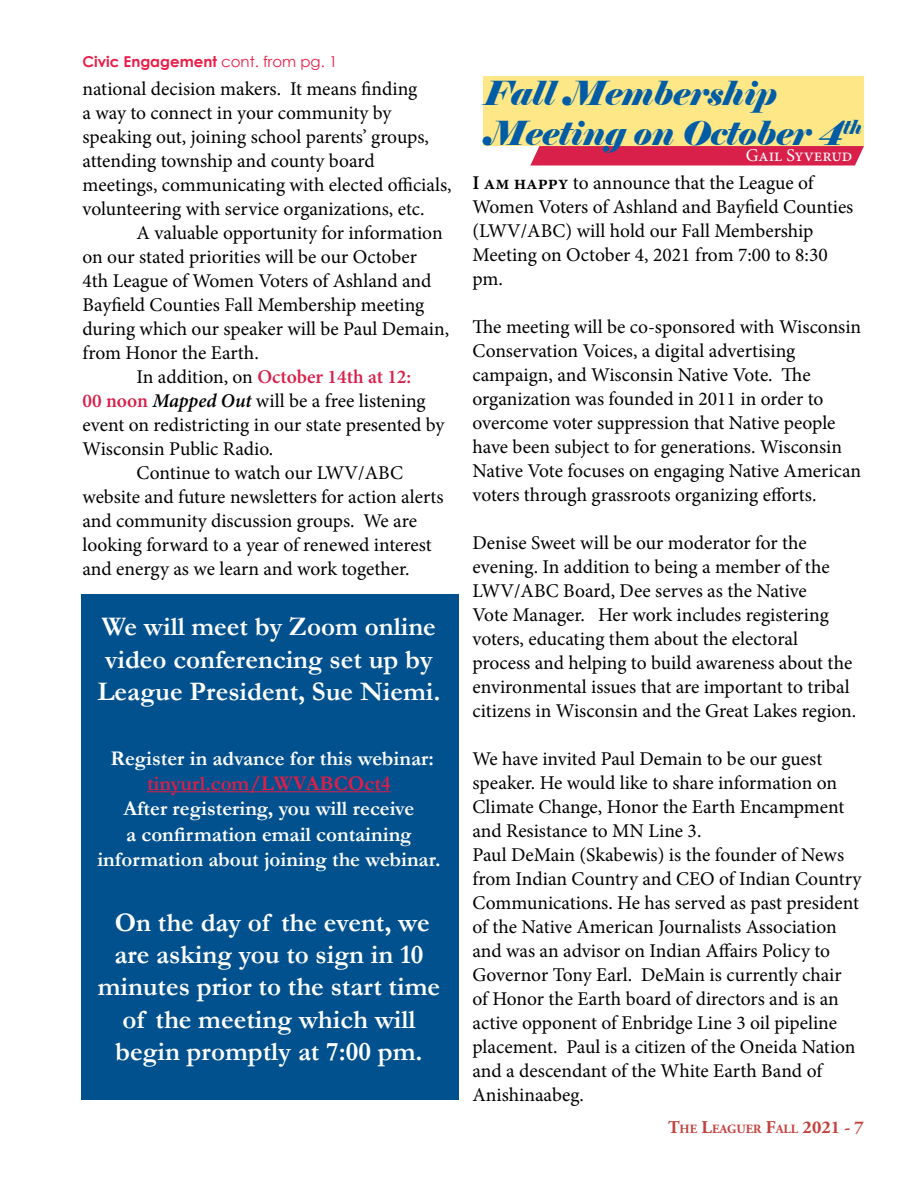
<style>
.page{position:relative;width:918px;height:1188px;background:#fff}
.page>*{position:absolute;margin:0;border:0;box-sizing:border-box;transform-origin:0 0}
.t1{font:italic 33px/39.6px "Elephant";color:#005da5}
.t2{font:700 27px/32.4px "Garamond";color:#fff}
.t3{font:700 21px/25.2px "Garamond";color:#fff;text-align:center}
.t4{font:700 21px "Garamond";color:#d8204a}
.t5{font:19.5px/24px "Minion Pro";color:#000}
.t6{font:600 19.5px "Minion Pro";color:#d8204a}
.t7{font:18px "Minion Pro";color:#fff}
.t8{font:700 15px "Century Gothic";color:#eb1d47}
.t9{font:700 12.6px "Adobe Garamond Pro";color:#c3423f}
.s1{font-weight:400}
.s2{font-weight:400;color:#000}
.s3{font-weight:600;color:#d8204a}
.s4{font-weight:600;font-style:italic}
.s5{font-weight:600}
.s6{font-size:18px}
</style>
<div class="page">
<div style="left:484px;top:76px;width:380px;height:70px;background:#fde787"></div>
<svg style="left:530px;top:146px;width:334px;height:20px;background:#da2c53"></svg>
<div style="left:81px;top:594px;width:378px;height:505px;background:#00518e"></div>
<hr style="left:147px;top:791px;width:244px;height:1px;background:#d8204a">
<p class="t8" style="left:82px;top:50px;width:256px">Civic Engagement <span class="s1">cont. from pg. 1</span></p>
<p class="t5" style="left:82px;top:77px;width:371px">national decision makers. It means finding<br>a way to connect in your community by speaking out, joining school parents’ groups, attending township and county board meetings, communicating with elected officials, volunteering with service organizations, etc.</p>
<p class="t5" style="left:136px;top:221px;width:308px">A valuable opportunity for information</p>
<p class="t5" style="left:82px;top:245px;width:336px">on our stated priorities will be our October</p>
<p class="t5" style="left:82px;top:269px;width:350px">4th League of Women Voters of Ashland and</p>
<p class="t5" style="left:82px;top:293px;width:343px">Bayfield Counties Fall Membership meeting</p>
<p class="t5" style="left:82px;top:317px;width:368px">during which our speaker will be Paul Demain,</p>
<p class="t5" style="left:82px;top:341px;width:178px">from Honor the Earth.</p>
<p class="t6" style="left:136px;top:364px;width:276px"><span class="s2">In addition, on</span> October 14th at 12:</p>
<p class="t5" style="left:82px;top:389px;width:345px"><span class="s3">00 noon</span> <span class="s4">Mapped Out</span> will be a free listening</p>
<p class="t5" style="left:82px;top:413px;width:364px">event on redistricting in our state presented by</p>
<p class="t5" style="left:82px;top:437px;width:192px">Wisconsin Public Radio.</p>
<p class="t5" style="left:136px;top:461px;width:268px">Continue to watch our LWV/ABC</p>
<p class="t5" style="left:82px;top:485px;width:363px">website and future newsletters for action alerts</p>
<p class="t5" style="left:82px;top:509px;width:336px">and community discussion groups. We are</p>
<p class="t5" style="left:82px;top:533px;width:351px">looking forward to a year of renewed interest</p>
<p class="t5" style="left:82px;top:557px;width:329px">and energy as we learn and work together.</p>
<h2 class="t2" style="left:97px;top:611px;width:345px">We will meet by Zoom online video conferencing set up by<br>League President, Sue Niemi.</h2>
<p class="t3" style="left:111px;top:746px;width:325px">Register in advance for this webinar:</p>
<p class="t4" style="left:147px;top:769px;width:245px">tinyurl.com/LWVABCOct4</p>
<p class="t3" style="left:97px;top:796px;width:345px">After registering, you will receive<br>a confirmation email containing information about joining the webinar.</p>
<h2 class="t2" style="left:98px;top:906px;width:344px;text-align:center">On the day of the event, we are asking you to sign in 10 minutes prior to the start time of the meeting which will begin promptly at 7:00 pm.</h2>
<h1 class="t1" style="left:484px;top:74px;width:380px">Fall Membership<br>Meeting on October 4<sup>th</sup></h1>
<p class="t7" style="left:746px;top:143px;width:108px">Gail Syverud</p>
<p class="t5" style="left:472px;top:171px;width:382px"><span class="s5">I am happy</span> to announce that the League of Women Voters of Ashland and Bayfield Counties (LWV/ABC) will hold our Fall Membership Meeting on October 4, 2021 from 7:00 to 8:30 pm.</p>
<p class="t5" style="left:472px;top:315px;width:390px">The meeting will be co-sponsored with Wisconsin Conservation Voices, a digital advertising campaign, and Wisconsin Native Vote. The organization was founded in 2011 in order to overcome voter suppression that Native people have been subject to for generations. Wisconsin Native Vote focuses on engaging Native American voters through grassroots organizing efforts.</p>
<p class="t5" style="left:472px;top:531px;width:385px">Denise Sweet will be our moderator for the evening. In addition to being a member of the LWV/ABC Board, Dee serves as the Native<br>Vote Manager. Her work includes registering voters, educating them about the electoral process and helping to build awareness about the environmental issues that are important to tribal citizens in Wisconsin and the Great Lakes region.</p>
<p class="t5" style="left:472px;top:747px;width:391px">We have invited Paul Demain to be our guest speaker. He would like to share information on Climate Change, Honor the Earth Encampment and Resistance to MN Line 3.<br>Paul DeMain (Skabewis) is the founder of News from Indian Country and CEO of Indian Country Communications. He has served as past president of the Native American Journalists Association and was an advisor on Indian Affairs Policy to Governor Tony Earl. DeMain is currently chair of Honor the Earth board of directors and is an active opponent of Enbridge Line 3 oil pipeline placement. Paul is a citizen of the Oneida Nation and a descendant of the White Earth Band of Anishinaabeg.</p>
<p class="t9" style="left:668px;top:1121px;width:197px"><span class="s6">T</span>HE <span class="s6">L</span>EAGUER <span class="s6">F</span>ALL <span class="s6">2021 - 7</span></p>
</div>
